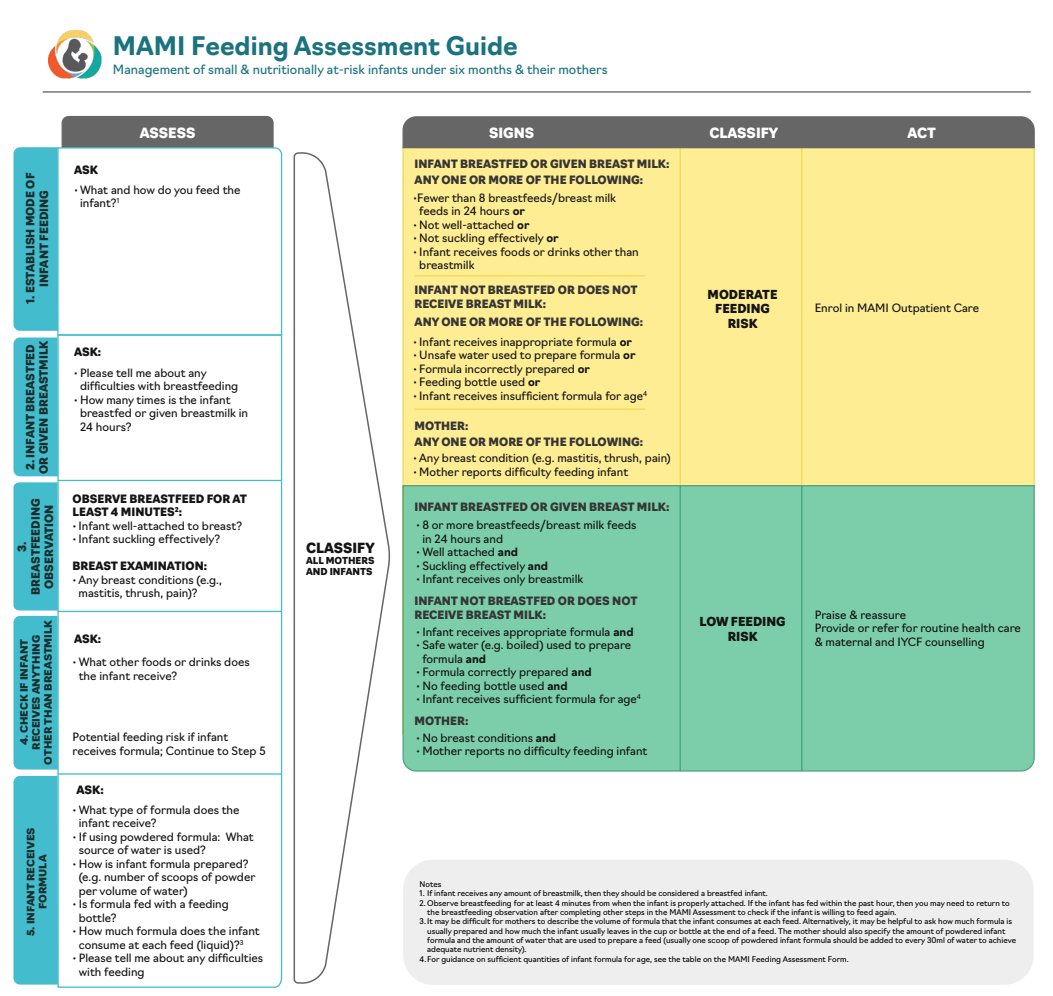
<style>
.page{position:relative;width:1053px;height:996px;background:#fff}
.page>*{position:absolute;margin:0;border:0;box-sizing:border-box;transform-origin:0 0}
.t1{font:700 25px "Navigo";color:#1b737f}
.t2{font:900 13.75px "Navigo";color:#fff}
.t3{font:900 13.75px "Navigo";color:#141414}
.t4{font:12.5px "Navigo";color:#1b737f}
.t5{font:900 12.12px/14.5px "Navigo";color:#141414;text-align:center}
.t6{font:11.25px/13.5px "Navigo";color:#141414}
.t7{font:900 11.25px/13.5px "Navigo";color:#353535}
.t8{font:900 11.25px/13.5px "Navigo";color:#1a2f2d;text-align:center}
.t9{font:900 11.25px/13.5px "Navigo";color:#141414}
.t10{font:900 10px/12px "Navigo";color:#1a2f2d;text-align:center;scale:1.07 1}
.t11{font:900 9.38px/11.2px "Navigo";color:#141414}
.t12{font:7.75px/9.2px "Navigo";color:#000}
.s1{font-weight:700}
</style>
<div class="page">
<div style="left:402px;top:149px;width:632px;height:335px;background:#ffed93"></div>
<svg style="left:402px;top:484px;width:632px;height:287px;background:#7dcca4"></svg>
<div style="left:13px;top:775px;width:44px;height:209px;background:#43bccd"></div>
<div style="left:13px;top:337px;width:44px;height:139px;background:#43bccd"></div>
<div style="left:13px;top:482px;width:44px;height:287px;background:#43bccd"></div>
<svg style="left:57px;top:147px;width:226px;height:186px"></svg>
<svg style="left:13px;top:115px;width:261px;height:216px"></svg>
<svg style="left:57px;top:333px;width:226px;height:655px"></svg>
<hr style="left:679px;top:147px;width:1px;height:338px;background:#dfc900">
<hr style="left:801px;top:147px;width:1px;height:338px;background:#dfc900">
<hr style="left:679px;top:485px;width:1px;height:285px;background:#027546">
<hr style="left:801px;top:485px;width:1px;height:285px;background:#027546">
<div style="left:402px;top:116px;width:633px;height:33px;background:#666"></div>
<hr style="left:58px;top:479px;width:223px;height:2px;background:#43bccd">
<hr style="left:58px;top:610px;width:223px;height:2px;background:#43bccd">
<hr style="left:58px;top:773px;width:223px;height:1px;background:#43bccd">
<svg style="left:293px;top:152px;width:98px;height:832px"></svg>
<hr style="left:414px;top:275px;width:231px;height:1px;background:#dfc900">
<hr style="left:414px;top:408px;width:231px;height:1px;background:#dfc900">
<hr style="left:43px;top:91px;width:987px;height:2px;background:#666">
<img style="left:49px;top:30px;width:52px;height:49px">
<div style="left:403px;top:859px;width:630px;height:125px;background:#eee;border-radius:30px"></div>
<h1 class="t1" style="left:113px;top:26px;width:406px">MAMI Feeding Assessment Guide</h1>
<p class="t4" style="left:113px;top:59px;width:496px">Management of small &amp; nutritionally at-risk infants under six months &amp; their mothers</p>
<p class="t8" style="left:23px;top:304px;width:132px;rotate:-90deg">1. ESTABLISH MODE OF<br>INFANT FEEDING</p>
<p class="t8" style="left:23px;top:473px;width:135px;rotate:-90deg">2. INFANT BREASTFED<br>OR GIVEN BREASTMILK</p>
<p class="t8" style="left:14px;top:594px;width:98px;rotate:-90deg">3.<br>BREASTFEEDING<br>OBSERVATION</p>
<p class="t10" style="left:17px;top:764px;width:137px;rotate:-90deg">4. CHECK IF INFANT<br>RECEIVES ANYTHING<br>OTHER THAN BREASTMILK</p>
<p class="t10" style="left:24px;top:936px;width:103px;rotate:-90deg">5. INFANT RECEIVES<br>FORMULA</p>
<p class="t2" style="left:140px;top:122px;width:57px">ASSESS</p>
<p class="t9" style="left:74px;top:162px;width:25px">ASK</p>
<p class="t6" style="left:80px;top:182px;width:162px;text-indent:-6px">• What and how do you feed the infant?<sup>1</sup></p>
<p class="t9" style="left:74px;top:344px;width:29px">ASK:</p>
<p class="t6" style="left:80px;top:364px;width:160px;text-indent:-6px">• Please tell me about any difficulties with breastfeeding</p>
<p class="t6" style="left:80px;top:391px;width:170px;text-indent:-6px">• How many times is the infant breastfed or given breastmilk in<br>24 hours?</p>
<p class="t9" style="left:72px;top:490px;width:176px">OBSERVE BREASTFEED FOR AT<br>LEAST 4 MINUTES<sup>2</sup>:</p>
<p class="t6" style="left:72px;top:517px;width:171px">• Infant well-attached to breast?</p>
<p class="t6" style="left:72px;top:531px;width:149px">• Infant suckling effectively?</p>
<p class="t9" style="left:72px;top:558px;width:136px">BREAST EXAMINATION:</p>
<p class="t6" style="left:79px;top:571px;width:145px;text-indent:-6px">• Any breast conditions (e.g., mastitis, thrush, pain)?</p>
<p class="t9" style="left:74px;top:631px;width:29px">ASK:</p>
<p class="t6" style="left:79px;top:654px;width:172px;text-indent:-6px">• What other foods or drinks does the infant receive?</p>
<p class="t6" style="left:73px;top:729px;width:194px">Potential feeding risk if infant receives formula; Continue to Step 5</p>
<p class="t9" style="left:77px;top:782px;width:29px">ASK:</p>
<p class="t6" style="left:79px;top:801px;width:162px;text-indent:-6px">• What type of formula does the infant receive?</p>
<p class="t6" style="left:79px;top:828px;width:177px;text-indent:-6px">• If using powdered formula: What source of water is used?</p>
<p class="t6" style="left:79px;top:855px;width:178px;text-indent:-6px">• How is infant formula prepared? (e.g. number of scoops of powder per volume of water)</p>
<p class="t6" style="left:79px;top:896px;width:152px;text-indent:-6px">• Is formula fed with a feeding bottle?</p>
<p class="t6" style="left:79px;top:923px;width:182px;text-indent:-6px">• How much formula does the infant consume at each feed (liquid)?<sup>3</sup></p>
<p class="t6" style="left:79px;top:950px;width:186px;text-indent:-6px">• Please tell me about any difficulties with feeding</p>
<p class="t3" style="left:306px;top:537px;width:70px">CLASSIFY</p>
<p class="t11" style="left:306px;top:554px;width:70px">ALL MOTHERS<br>AND INFANTS</p>
<p class="t2" style="left:489px;top:122px;width:47px">SIGNS</p>
<p class="t2" style="left:709px;top:122px;width:70px">CLASSIFY</p>
<p class="t2" style="left:907px;top:122px;width:30px">ACT</p>
<p class="t7" style="left:414px;top:156px;width:256px">INFANT BREASTFED OR GIVEN BREAST MILK:</p>
<p class="t7" style="left:414px;top:172px;width:230px">ANY ONE OR MORE OF THE FOLLOWING:</p>
<p class="t6" style="left:419px;top:190px;width:198px;text-indent:-6px">•Fewer than 8 breastfeeds/breast milk feeds in 24 hours <span class="s1">or</span></p>
<p class="t6" style="left:413px;top:217px;width:118px">• Not well-attached <span class="s1">or</span></p>
<p class="t6" style="left:413px;top:230px;width:147px">• Not suckling effectively <span class="s1">or</span></p>
<p class="t6" style="left:419px;top:244px;width:221px;text-indent:-6px">• Infant receives foods or drinks other than breastmilk</p>
<p class="t7" style="left:414px;top:282px;width:224px">INFANT NOT BREASTFED OR DOES NOT<br>RECEIVE BREAST MILK:</p>
<p class="t7" style="left:414px;top:314px;width:230px">ANY ONE OR MORE OF THE FOLLOWING:</p>
<p class="t6" style="left:413px;top:333px;width:220px">• Infant receives inappropriate formula <span class="s1">or</span></p>
<p class="t6" style="left:413px;top:347px;width:224px">• Unsafe water used to prepare formula <span class="s1">or</span></p>
<p class="t6" style="left:413px;top:360px;width:178px">• Formula incorrectly prepared <span class="s1">or</span></p>
<p class="t6" style="left:413px;top:374px;width:129px">• Feeding bottle used <span class="s1">or</span></p>
<p class="t6" style="left:413px;top:387px;width:235px">• Infant receives insufficient formula for age<sup>4</sup></p>
<p class="t7" style="left:414px;top:417px;width:55px">MOTHER:</p>
<p class="t7" style="left:414px;top:434px;width:230px">ANY ONE OR MORE OF THE FOLLOWING:</p>
<p class="t6" style="left:413px;top:450px;width:259px">• Any breast condition (e.g. mastitis, thrush, pain)</p>
<p class="t6" style="left:413px;top:464px;width:216px">• Mother reports difficulty feeding infant</p>
<p class="t7" style="left:414px;top:499px;width:256px">INFANT BREASTFED OR GIVEN BREAST MILK:</p>
<p class="t6" style="left:422px;top:517px;width:215px;text-indent:-6px">• 8 or more breastfeeds/breast milk feeds in 24 hours and</p>
<p class="t6" style="left:416px;top:544px;width:103px">• Well attached <span class="s1">and</span></p>
<p class="t6" style="left:416px;top:557px;width:133px">• Suckling effectively <span class="s1">and</span></p>
<p class="t6" style="left:416px;top:571px;width:168px">• Infant receives only breastmilk</p>
<p class="t7" style="left:414px;top:593px;width:224px">INFANT NOT BREASTFED OR DOES NOT<br>RECEIVE BREAST MILK:</p>
<p class="t6" style="left:416px;top:623px;width:219px">• Infant receives appropriate formula <span class="s1">and</span></p>
<p class="t6" style="left:422px;top:637px;width:210px;text-indent:-6px">• Safe water (e.g. boiled) used to prepare formula <span class="s1">and</span></p>
<p class="t6" style="left:416px;top:664px;width:177px">• Formula correctly prepared <span class="s1">and</span></p>
<p class="t6" style="left:416px;top:677px;width:153px">• No feeding bottle used <span class="s1">and</span></p>
<p class="t6" style="left:416px;top:691px;width:226px">• Infant receives sufficient formula for age<sup>4</sup></p>
<p class="t7" style="left:414px;top:712px;width:55px">MOTHER:</p>
<p class="t6" style="left:416px;top:729px;width:141px">• No breast conditions <span class="s1">and</span></p>
<p class="t6" style="left:416px;top:743px;width:232px">• Mother reports no difficulty feeding infant</p>
<p class="t5" style="left:707px;top:286px;width:71px">MODERATE<br>FEEDING<br>RISK</p>
<p class="t5" style="left:699px;top:613px;width:88px">LOW FEEDING<br>RISK</p>
<p class="t6" style="left:814px;top:299px;width:166px">Enrol in MAMI Outpatient Care</p>
<p class="t6" style="left:814px;top:606px;width:208px">Praise &amp; reassure<br>Provide or refer for routine health care &amp; maternal and IYCF counselling</p>
<p class="t12" style="left:419px;top:878px;width:23px">Notes</p>
<p class="t12" style="left:419px;top:888px;width:350px">1. If infant receives any amount of breastmilk, then they should be considered a breastfed infant.</p>
<p class="t12" style="left:427px;top:897px;width:584px;text-indent:-8px">2. Observe breastfeeding for at least 4 minutes from when the infant is properly attached. If the infant has fed within the past hour, then you may need to return to the breastfeeding observation after completing other steps in the MAMI Assessment to check if the infant is willing to feed again.</p>
<p class="t12" style="left:427px;top:915px;width:590px;text-indent:-8px">3. It may be difficult for mothers to describe the volume of formula that the infant consumes at each feed. Alternatively, it may be helpful to ask how much formula is usually prepared and how much the infant usually leaves in the cup or bottle at the end of a feed. The mother should also specify the amount of powdered infant formula and the amount of water that are used to prepare a feed (usually one scoop of powdered infant formula should be added to every 30ml of water to achieve adequate nutrient density).</p>
<p class="t12" style="left:419px;top:953px;width:430px">4. For guidance on sufficient quantities of infant formula for age, see the table on the MAMI Feeding Assessment Form.</p>
</div>
